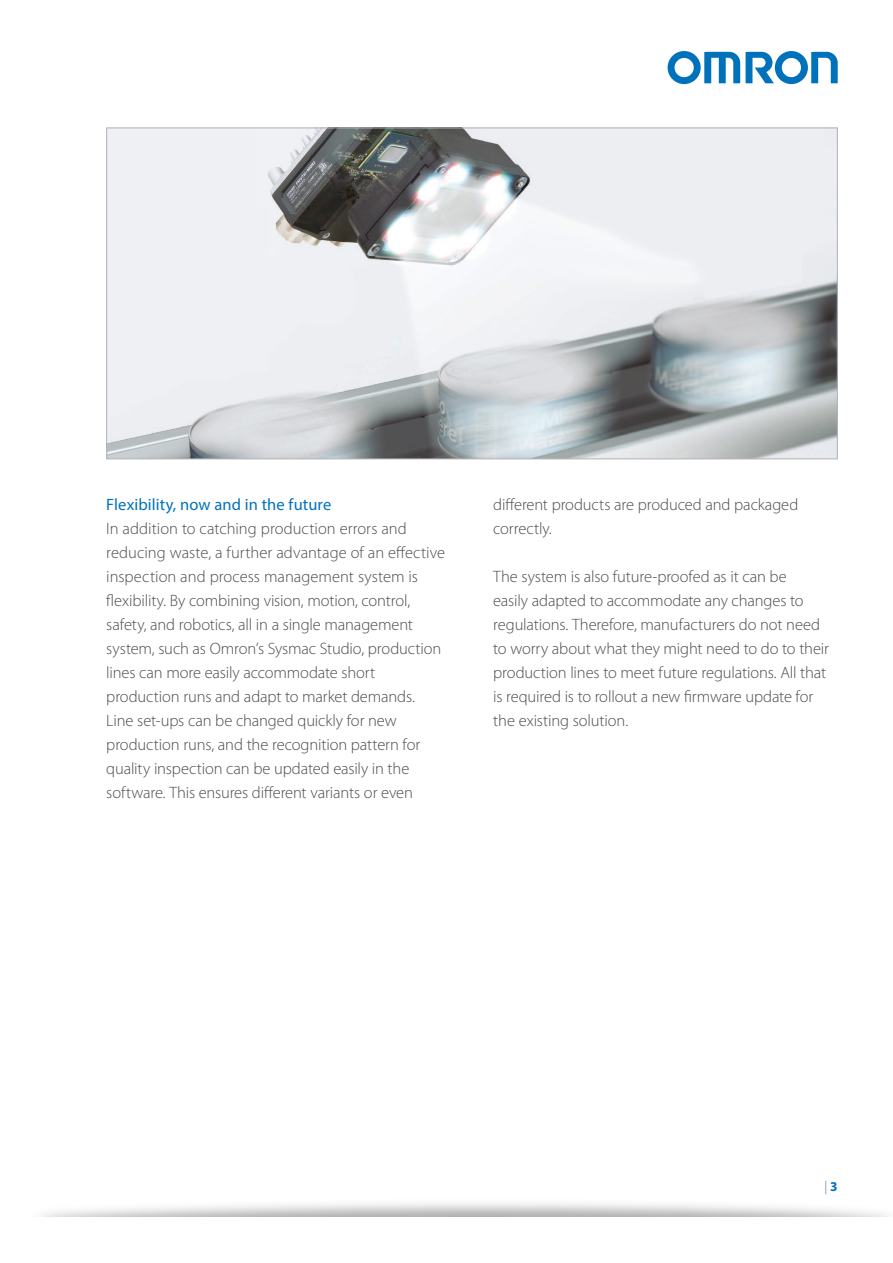
<style>
.page{position:relative;width:893px;height:1263px;background:#fff}
.page>*{position:absolute;margin:0;border:0;box-sizing:border-box;transform-origin:0 0}
.TEMPLATE_10_body_cop{font:300 16.5px/24px "Myriad Pro";letter-spacing:-.005em;color:#4b4c4d}
.TEMPLATE_10_body_cop-2{font:16.5px "Myriad Pro";letter-spacing:.005em;color:#0072bc}
.t1{font:300 13.5px "Myriad Pro";color:#6c6d70}
.s1{font-weight:700;color:#0072bc}
</style>
<div class="page">
<svg style="left:668px;top:51px;width:72px;height:33px"></svg>
<svg style="left:746px;top:51px;width:92px;height:33px"></svg>
<img style="left:108px;top:130px;width:728px;height:327px">
<p class="TEMPLATE_10_body_cop-2" style="left:106px;top:494px;width:226px">Flexibility, now and in the future</p>
<p class="TEMPLATE_10_body_cop" style="left:106px;top:517px;width:340px">In addition to catching production errors and reducing waste, a further advantage of an effective inspection and process management system is flexibility. By combining vision, motion, control, safety, and robotics, all in a single management system, such as Omron’s Sysmac Studio, production lines can more easily accommodate short production runs and adapt to market demands.<br>Line set-ups can be changed quickly for new production runs, and the recognition pattern for quality inspection can be updated easily in the software. This ensures different variants or even</p>
<p class="TEMPLATE_10_body_cop" style="left:493px;top:493px;width:307px">different products are produced and packaged correctly.</p>
<p class="TEMPLATE_10_body_cop" style="left:493px;top:565px;width:337px">The system is also future-proofed as it can be<br>easily adapted to accommodate any changes to regulations. Therefore, manufacturers do not need to worry about what they might need to do to their production lines to meet future regulations. All that is required is to rollout a new firmware update for the existing solution.</p>
<p class="t1" style="left:824px;top:1179px;width:15px">| <span class="s1">3</span></p>
</div>
